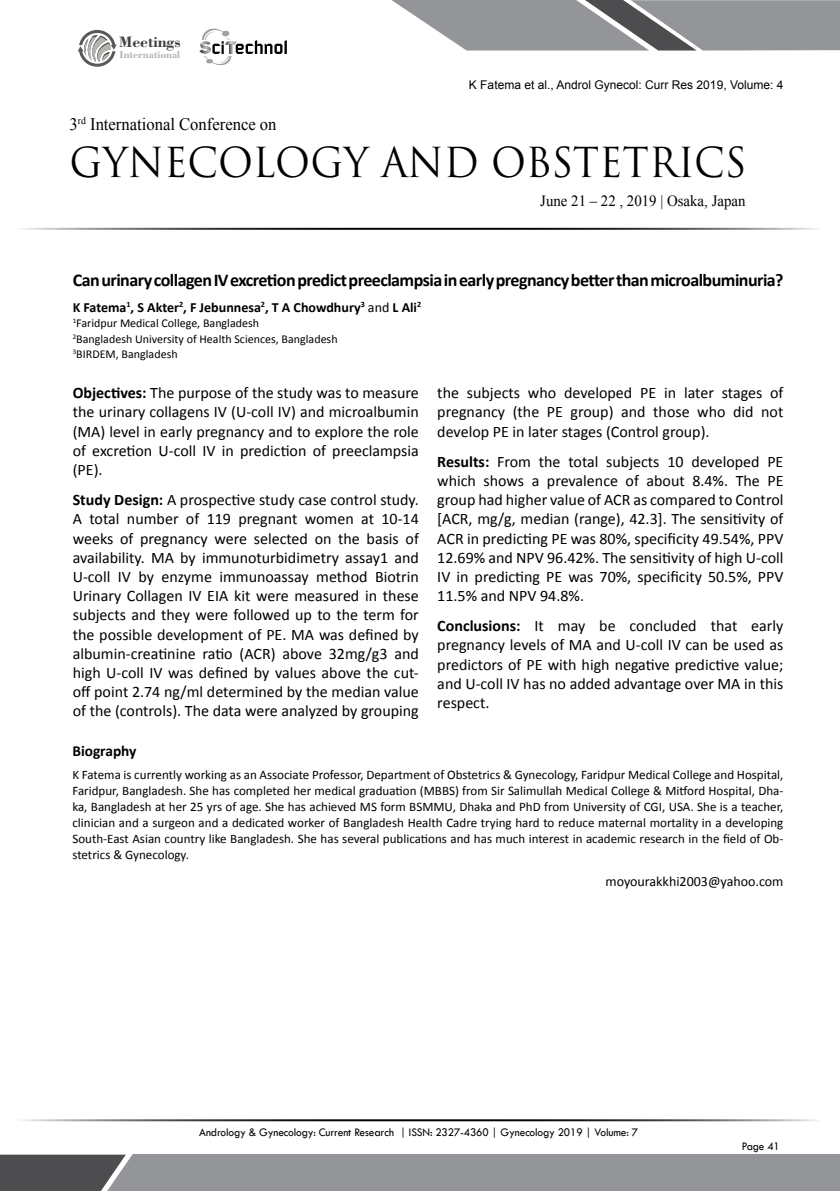
<style>
.page{position:relative;width:840px;height:1191px;background:#fff}
.page>*{position:absolute;margin:0;border:0;box-sizing:border-box;transform-origin:0 0}
.t1{font:40.2px "Trajan Pro 3";color:#000;scale:.95 1}
.t2{font:700 18px "Calibri";letter-spacing:-.03em;color:#000}
.t3{font:17.4px "Times New Roman";color:#000;scale:.95 1}
.t4{font:16px/19.2px "Calibri";color:#000;text-align:justify}
.t5{font:700 16px "Bodoni BT";color:#414042}
.t6{font:15.6px "Times New Roman";color:#000;scale:.95 1}
.t7{font:700 15.4px "Calibri";color:#000}
.t8{font:700 14px "Calibri";color:#000}
.t9{font:14px "Calibri";color:#000}
.t10{font:13px/16px "Calibri";color:#000;text-align:justify}
.t11{font:12px/15.4px "Calibri";color:#000}
.t12{font:12px "Tw Cen";letter-spacing:-.01em;color:#000;scale:.95 1}
.t13{font:12px "Arial";color:#000}
.t14{font:700 10.6px "Bodoni BT";color:#b3b6af}
.s1{font-weight:400}
.s2{font-weight:700}
</style>
<div class="page">
<hr style="left:12px;top:228px;width:807px;height:2px;background:#000">
<hr style="left:12px;top:1119px;width:807px;height:2px;background:#000">
<svg style="left:391px;top:0;width:448px;height:51px;background:#9b9c9f"></svg>
<svg style="left:0;top:1154px;width:839px;height:37px;background:#8a8c8f"></svg>
<svg style="left:78px;top:30px;width:39px;height:37px"></svg>
<svg style="left:199px;top:29px;width:88px;height:36px"></svg>
<p class="t5" style="left:119px;top:32px;width:63px">Meetings</p>
<p class="t14" style="left:120px;top:48px;width:62px">International</p>
<p class="t13" style="left:468px;top:77px;width:316px">K Fatema et al., Androl Gynecol: Curr Res 2019, Volume: 4</p>
<p class="t3" style="left:70px;top:112px;width:219px">3<sup>rd</sup> International Conference on</p>
<h1 class="t1" style="left:70px;top:135px;width:713px">GYNECOLOGY AND OBSTETRICS</h1>
<p class="t6" style="left:540px;top:190px;width:217px">June 21 – 22 , 2019 | Osaka, Japan</p>
<p class="t2" style="left:73px;top:268px;width:712px">Can urinary collagen IV excretion predict preeclampsia in early pregnancy better than microalbuminuria?</p>
<p class="t8" style="left:73px;top:298px;width:350px">K Fatema<sup>1</sup>, S Akter<sup>2</sup>, F Jebunnesa<sup>2</sup>, T A Chowdhury<sup>3</sup> <span class="s1">and</span> L Ali<sup>2</sup></p>
<p class="t11" style="left:73px;top:315px;width:266px"><sup>1</sup>Faridpur Medical College, Bangladesh<br><sup>2</sup>Bangladesh University of Health Sciences, Bangladesh<br><sup>3</sup>BIRDEM, Bangladesh</p>
<p class="t4" style="left:73px;top:383px;width:347px"><span class="s2">Objectives:</span> The purpose of the study was to measure the urinary collagens IV (U-coll IV) and microalbumin (MA) level in early pregnancy and to explore the role of excretion U-coll IV in prediction of preeclampsia (PE).</p>
<p class="t4" style="left:73px;top:490px;width:347px"><span class="s2">Study Design:</span> A prospective study case control study.<br>A total number of 119 pregnant women at 10-14 weeks of pregnancy were selected on the basis of availability. MA by immunoturbidimetry assay1 and U-coll IV by enzyme immunoassay method Biotrin Urinary Collagen IV EIA kit were measured in these subjects and they were followed up to the term for the possible development of PE. MA was defined by albumin-creatinine ratio (ACR) above 32mg/g3 and high U-coll IV was defined by values above the cut&shy;off point 2.74 ng/ml determined by the median value of the (controls). The data were analyzed by grouping</p>
<p class="t4" style="left:437px;top:383px;width:347px">the subjects who developed PE in later stages of pregnancy (the PE group) and those who did not develop PE in later stages (Control group).</p>
<p class="t4" style="left:437px;top:452px;width:347px"><span class="s2">Results:</span> From the total subjects 10 developed PE which shows a prevalence of about 8.4%. The PE group had higher value of ACR as compared to Control [ACR, mg/g, median (range), 42.3]. The sensitivity of ACR in predicting PE was 80%, specificity 49.54%, PPV 12.69% and NPV 96.42%. The sensitivity of high U-coll IV in predicting PE was 70%, specificity 50.5%, PPV 11.5% and NPV 94.8%.</p>
<p class="t4" style="left:437px;top:616px;width:347px"><span class="s2">Conclusions:</span> It may be concluded that early pregnancy levels of MA and U-coll IV can be used as predictors of PE with high negative predictive value; and U-coll IV has no added advantage over MA in this respect.</p>
<p class="t7" style="left:72px;top:741px;width:66px">Biography</p>
<p class="t10" style="left:72px;top:766px;width:712px">K Fatema is currently working as an Associate Professor, Department of Obstetrics &amp; Gynecology, Faridpur Medical College and Hospital, Faridpur, Bangladesh. She has completed her medical graduation (MBBS) from Sir Salimullah Medical College &amp; Mitford Hospital, Dha&shy;ka, Bangladesh at her 25 yrs of age. She has achieved MS form BSMMU, Dhaka and PhD from University of CGI, USA. She is a teacher, clinician and a surgeon and a dedicated worker of Bangladesh Health Cadre trying hard to reduce maternal mortality in a developing South-East Asian country like Bangladesh. She has several publications and has much interest in academic research in the field of Ob&shy;stetrics &amp; Gynecology.</p>
<p class="t9" style="left:605px;top:872px;width:179px">moyourakkhi2003@yahoo.com</p>
<p class="t12" style="left:199px;top:1124px;width:463px">Andrology &amp; Gynecology: Current Research | ISSN: 2327-4360 | Gynecology 2019 | Volume: 7</p>
<p class="t12" style="left:741px;top:1139px;width:42px">Page 41</p>
</div>
